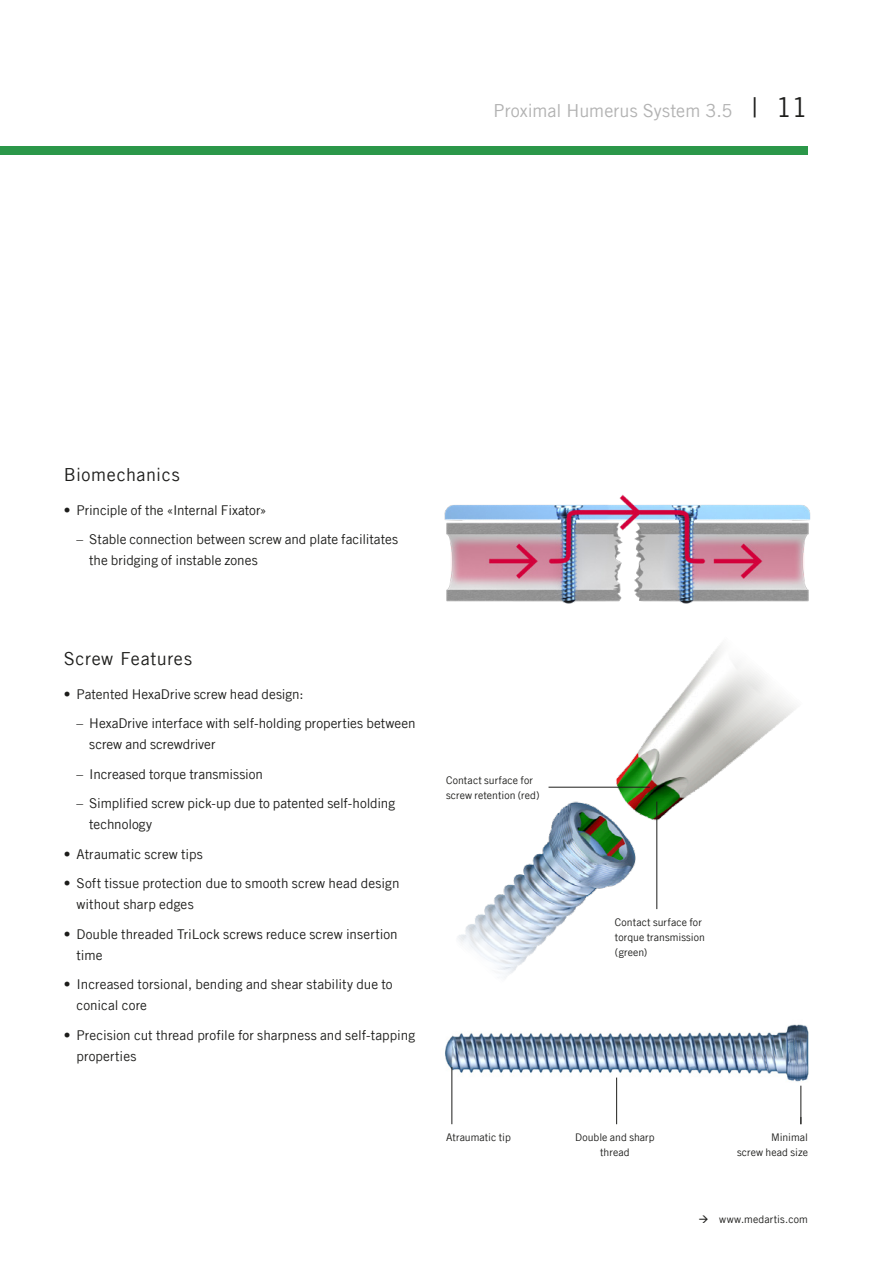
<style>
.page{position:relative;width:893px;height:1263px;background:#fff}
.page>*{position:absolute;margin:0;border:0;box-sizing:border-box;transform-origin:0 0}
.t1{font:18px "Trade Gothic LT Com";color:#b2b2b2}
._03_Titel_12pt{font:18px "Trade Gothic LT Com";letter-spacing:.03em;color:#1d1d1b}
.t2{font:13.5px/21px "Trade Gothic LT Com";color:#1d1d1b}
._07_Legende_7pt{font:10.5px/15px "Trade Gothic LT Com";letter-spacing:.005em;color:#1d1d1b;text-align:center}
.s1{font-size:27px;color:#1d1d1b}
</style>
<div class="page">
<div style="left:0;top:147px;width:808px;height:8px;background:#2b9749"></div>
<img style="left:458px;top:644px;width:338px;height:334px">
<img style="left:445px;top:1024px;width:364px;height:92px">
<img style="left:444px;top:494px;width:367px;height:110px">
<hr style="left:451px;top:1067px;width:1px;height:57px;background:#1d1d1b">
<hr style="left:616px;top:1077px;width:1px;height:47px;background:#1d1d1b">
<hr style="left:800px;top:1086px;width:1px;height:38px;background:#1d1d1b">
<hr style="left:656px;top:801px;width:1px;height:108px;background:#1d1d1b">
<hr style="left:549px;top:787px;width:101px;height:1px;background:#1d1d1b">
<h1 class="t1" style="left:494px;top:100px;width:316px">Proximal Humerus System 3.5 <span class="s1">| 11</span></h1>
<p class="_03_Titel_12pt" style="left:64px;top:464px;width:117px">Biomechanics</p>
<p class="t2" style="left:64px;top:499px;width:204px">• Principle of the «Internal Fixator»</p>
<p class="t2" style="left:89px;top:529px;width:310px;text-indent:-13px">– Stable connection between screw and plate facilitates the bridging of instable zones</p>
<p class="_03_Titel_12pt" style="left:64px;top:647px;width:130px">Screw Features</p>
<p class="t2" style="left:64px;top:683px;width:241px">• Patented HexaDrive screw head design:</p>
<p class="t2" style="left:89px;top:712px;width:328px;text-indent:-13px">– HexaDrive interface with self-holding properties between screw and screwdriver</p>
<p class="t2" style="left:77px;top:763px;width:188px">– Increased torque transmission</p>
<p class="t2" style="left:89px;top:792px;width:307px;text-indent:-13px">– Simplified screw pick-up due to patented self-holding technology</p>
<p class="t2" style="left:64px;top:843px;width:140px">• Atraumatic screw tips</p>
<p class="t2" style="left:77px;top:872px;width:324px;text-indent:-13px">• Soft tissue protection due to smooth screw head design without sharp edges</p>
<p class="t2" style="left:77px;top:923px;width:323px;text-indent:-13px">• Double threaded TriLock screws reduce screw insertion time</p>
<p class="t2" style="left:77px;top:973px;width:318px;text-indent:-13px">• Increased torsional, bending and shear stability due to conical core</p>
<p class="t2" style="left:77px;top:1024px;width:340px;text-indent:-13px">• Precision cut thread profile for sharpness and self-tapping properties</p>
<p class="_07_Legende_7pt" style="left:446px;top:772px;width:88px">Contact surface for</p>
<p class="_07_Legende_7pt" style="left:446px;top:787px;width:95px">screw retention (red)</p>
<p class="_07_Legende_7pt" style="left:446px;top:1129px;width:66px">Atraumatic tip</p>
<p class="_07_Legende_7pt" style="left:615px;top:915px;width:92px;text-align:left">Contact surface for torque transmission (green)</p>
<p class="_07_Legende_7pt" style="left:575px;top:1129px;width:81px">Double and sharp thread</p>
<p class="_07_Legende_7pt" style="left:737px;top:1129px;width:72px;text-align:right">Minimal<br>screw head size</p>
<p class="_07_Legende_7pt" style="left:698px;top:1212px;width:111px">→ www.medartis.com</p>
</div>
